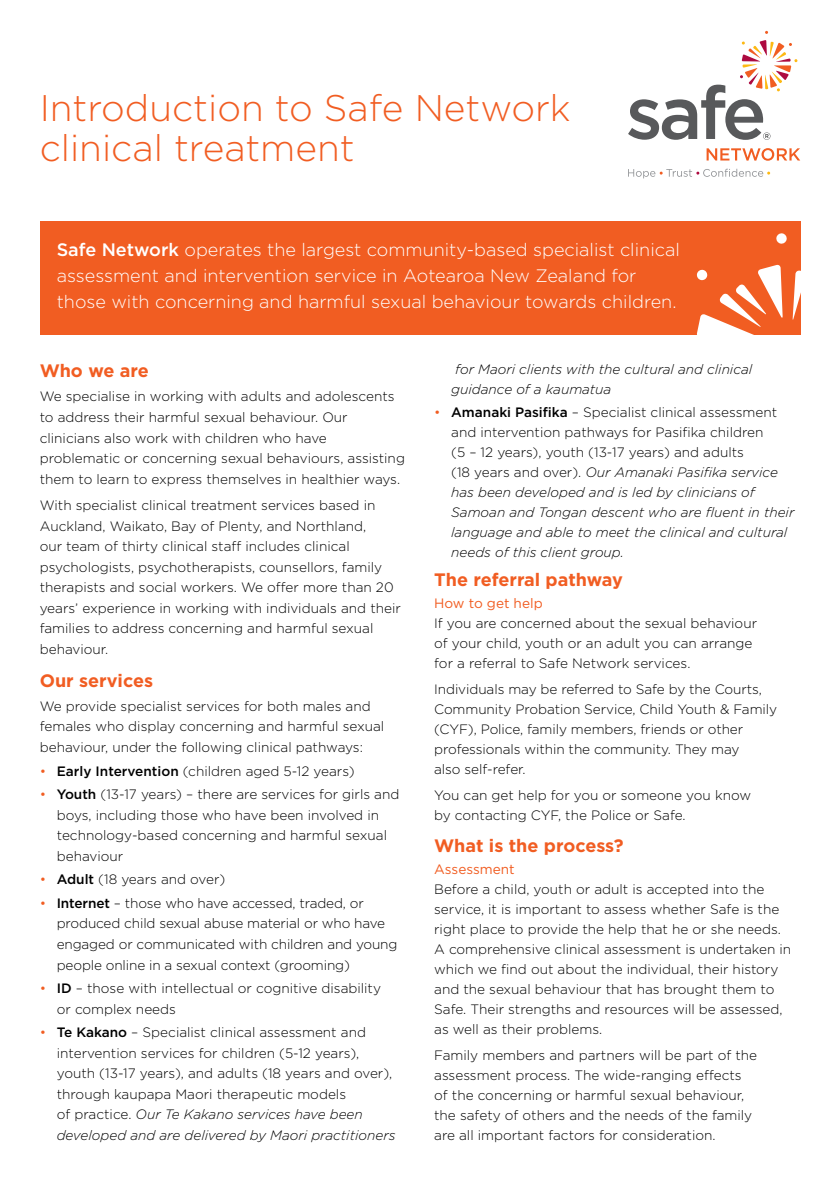
<style>
.page{position:relative;width:840px;height:1191px;background:#fff}
.page>*{position:absolute;margin:0;border:0;box-sizing:border-box;transform-origin:0 0}
.t1{font:300 37px/40px "Gotham";color:#f15d22}
.t2{font:300 18px/26px "Gotham";color:#fff}
.t3{font:700 18px "Gotham";color:#f15d22}
.t4{font:300 13.6px/20.6px "Gotham";color:#000}
.t5{font:italic 300 13.6px/20px "Gotham";color:#000}
.t6{font:13.6px "Gotham";color:#f15d22}
.s1{font-weight:500}
.s2{color:#f15d22}
.s3{font-style:italic}
.s4{font-style:normal;color:#f15d22}
.s5{font-weight:500;font-style:normal}
.s6{font-style:normal}
</style>
<div class="page">
<svg style="left:706px;top:148px;width:93px;height:13px"></svg>
<svg style="left:628px;top:169px;width:141px;height:9px"></svg>
<svg style="left:628px;top:40px;width:169px;height:100px"></svg>
<div style="left:40px;top:221px;width:759px;height:113px;background:#f15d22"></div>
<svg style="left:792px;top:270px;width:7px;height:50px"></svg>
<svg style="left:696px;top:264px;width:86px;height:70px"></svg>
<svg style="left:696px;top:269px;width:11px;height:12px"></svg>
<svg style="left:775px;top:233px;width:11px;height:11px"></svg>
<h1 class="t1" style="left:40px;top:87px;width:532px">Introduction to Safe Network clinical treatment</h1>
<h2 class="t2" style="left:57px;top:236px;width:624px"><span class="s1">Safe Network</span> operates the largest community-based specialist clinical assessment and intervention service in Aotearoa New Zealand for those with concerning and harmful sexual behaviour towards children.</h2>
<h2 class="t3" style="left:40px;top:359px;width:111px">Who we are</h2>
<p class="t4" style="left:40px;top:386px;width:366px">We specialise in working with adults and adolescents to address their harmful sexual behaviour. Our clinicians also work with children who have problematic or concerning sexual behaviours, assisting them to learn to express themselves in healthier ways.</p>
<p class="t4" style="left:40px;top:494px;width:362px">With specialist clinical treatment services based in Auckland, Waikato, Bay of Plenty, and Northland,<br>our team of thirty clinical staff includes clinical psychologists, psychotherapists, counsellors, family therapists and social workers. We offer more than 20 years’ experience in working with individuals and their families to address concerning and harmful sexual behaviour.</p>
<h2 class="t3" style="left:40px;top:668px;width:115px">Our services</h2>
<p class="t4" style="left:40px;top:695px;width:346px">We provide specialist services for both males and females who display concerning and harmful sexual behaviour, under the following clinical pathways:</p>
<p class="t4" style="left:40px;top:760px;width:316px"><span class="s2">•</span> <span class="s1">Early Intervention</span> (children aged 5-12 years)</p>
<p class="t4" style="left:57px;top:783px;width:344px;text-indent:-17px"><span class="s2">•</span> <span class="s1">Youth</span> (13-17 years) – there are services for girls and boys, including those who have been involved in technology-based concerning and harmful sexual behaviour</p>
<p class="t4" style="left:40px;top:869px;width:187px"><span class="s2">•</span> <span class="s1">Adult</span> (18 years and over)</p>
<p class="t4" style="left:57px;top:892px;width:342px;text-indent:-17px"><span class="s2">•</span> <span class="s1">Internet</span> – those who have accessed, traded, or produced child sexual abuse material or who have engaged or communicated with children and young people online in a sexual context (grooming)</p>
<p class="t4" style="left:57px;top:977px;width:325px;text-indent:-17px"><span class="s2">•</span> <span class="s1">ID</span> – those with intellectual or cognitive disability or complex needs</p>
<p class="t4" style="left:57px;top:1021px;width:340px;text-indent:-17px"><span class="s2">•</span> <span class="s1">Te Kakano</span> – Specialist clinical assessment and intervention services for children (5-12 years), youth (13-17 years), and adults (18 years and over), through kaupapa Maori therapeutic models<br>of practice. <span class="s3">Our Te Kakano services have been developed and are delivered by Maori practitioners</span></p>
<p class="t5" style="left:451px;top:359px;width:302px">for Maori clients with the cultural and clinical guidance of a kaumatua</p>
<p class="t5" style="left:451px;top:401px;width:344px;text-indent:-17px"><span class="s4">•</span> <span class="s5">Amanaki Pasifika</span> <span class="s6">– Specialist clinical assessment and intervention pathways for Pasifika children<br>(5 – 12 years), youth (13-17 years) and adults<br>(18 years and over).</span> Our Amanaki Pasifika service has been developed and is led by clinicians of Samoan and Tongan descent who are fluent in their language and able to meet the clinical and cultural needs of this client group.</p>
<h2 class="t3" style="left:434px;top:568px;width:190px">The referral pathway</h2>
<p class="t6" style="left:434px;top:594px;width:110px">How to get help</p>
<p class="t4" style="left:434px;top:613px;width:324px;line-height:20px">If you are concerned about the sexual behaviour of your child, youth or an adult you can arrange for a referral to Safe Network services.</p>
<p class="t4" style="left:434px;top:678px;width:344px;line-height:20px">Individuals may be referred to Safe by the Courts, Community Probation Service, Child Youth &amp; Family (CYF), Police, family members, friends or other professionals within the community. They may<br>also self-refer.</p>
<p class="t4" style="left:434px;top:784px;width:318px;line-height:20px">You can get help for you or someone you know by contacting CYF, the Police or Safe.</p>
<h2 class="t3" style="left:434px;top:833px;width:191px">What is the process?</h2>
<p class="t6" style="left:434px;top:860px;width:82px">Assessment</p>
<p class="t4" style="left:434px;top:878px;width:358px;line-height:20px">Before a child, youth or adult is accepted into the service, it is important to assess whether Safe is the right place to provide the help that he or she needs.<br>A comprehensive clinical assessment is undertaken in which we find out about the individual, their history and the sexual behaviour that has brought them to Safe. Their strengths and resources will be assessed, as well as their problems.</p>
<p class="t4" style="left:434px;top:1044px;width:324px;line-height:20px">Family members and partners will be part of the assessment process. The wide-ranging effects of the concerning or harmful sexual behaviour, the safety of others and the needs of the family are all important factors for consideration.</p>
</div>
